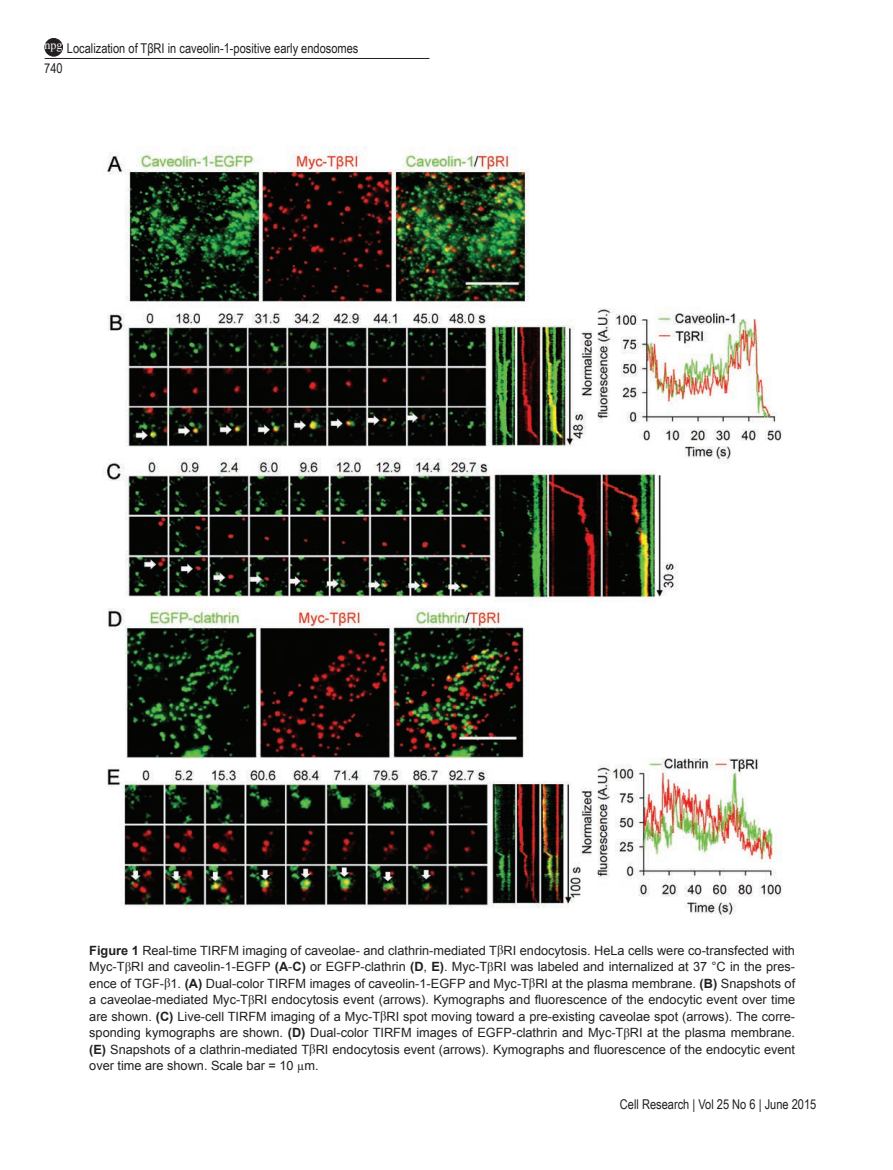
<style>
.page{position:relative;width:893px;height:1170px;background:#fff}
.page>*{position:absolute;margin:0;border:0;box-sizing:border-box;transform-origin:0 0}
.t1{font:13.5px "Arial Narrow";color:#231f20}
.t2{font:12.75px/16.5px "Arial";color:#231f20;text-align:justify}
.t3{font:12px "Times New Roman";color:#fff}
.s1{font-weight:700}
.s2{font-family:"Times New Roman"}
</style>
<div class="page">
<hr style="left:45px;top:58px;width:384px;height:1px;background:#231f20">
<div style="left:45px;top:38px;width:17px;height:18px;background:#231f20;border-radius:50%"></div>
<div style="left:45px;top:38px;width:18px;height:18px;border:1px solid #231f20;border-radius:50%"></div>
<img style="left:105px;top:147px;width:677px;height:770px">
<p class="t1" style="left:67px;top:39px;width:293px">Localization of TβRI in caveolin-1-positive early endosomes</p>
<p class="t3" style="left:45px;top:37px;width:20px">npg</p>
<p class="t1" style="left:44px;top:58px;width:20px">740</p>
<p class="t2" style="left:89px;top:942px;width:707px"><span class="s1">Figure 1</span> Real-time TIRFM imaging of caveolae- and clathrin-mediated T<span class="s2">β</span>RI endocytosis. HeLa cells were co-transfected with Myc-T<span class="s2">β</span>RI and caveolin-1-EGFP <span class="s1">(A</span>-<span class="s1">C)</span> or EGFP-clathrin <span class="s1">(D</span>, <span class="s1">E)</span>. Myc-T<span class="s2">β</span>RI was labeled and internalized at 37 °C in the pres&shy;ence of TGF-<span class="s2">β</span>1. <span class="s1">(A)</span> Dual-color TIRFM images of caveolin-1-EGFP and Myc-T<span class="s2">β</span>RI at the plasma membrane. <span class="s1">(B)</span> Snapshots of a caveolae-mediated Myc-T<span class="s2">β</span>RI endocytosis event (arrows). Kymographs and fluorescence of the endocytic event over time are shown. <span class="s1">(C)</span> Live-cell TIRFM imaging of a Myc-T<span class="s2">β</span>RI spot moving toward a pre-existing caveolae spot (arrows). The corre&shy;sponding kymographs are shown. <span class="s1">(D)</span> Dual-color TIRFM images of EGFP-clathrin and Myc-T<span class="s2">β</span>RI at the plasma membrane. <span class="s1">(E)</span> Snapshots of a clathrin-mediated T<span class="s2">β</span>RI endocytosis event (arrows). Kymographs and fluorescence of the endocytic event over time are shown. Scale bar = 10 <span class="s2">µ</span>m.</p>
<p class="t1" style="left:620px;top:1094px;width:198px">Cell Research | Vol 25 No 6 | June 2015</p>
</div>
